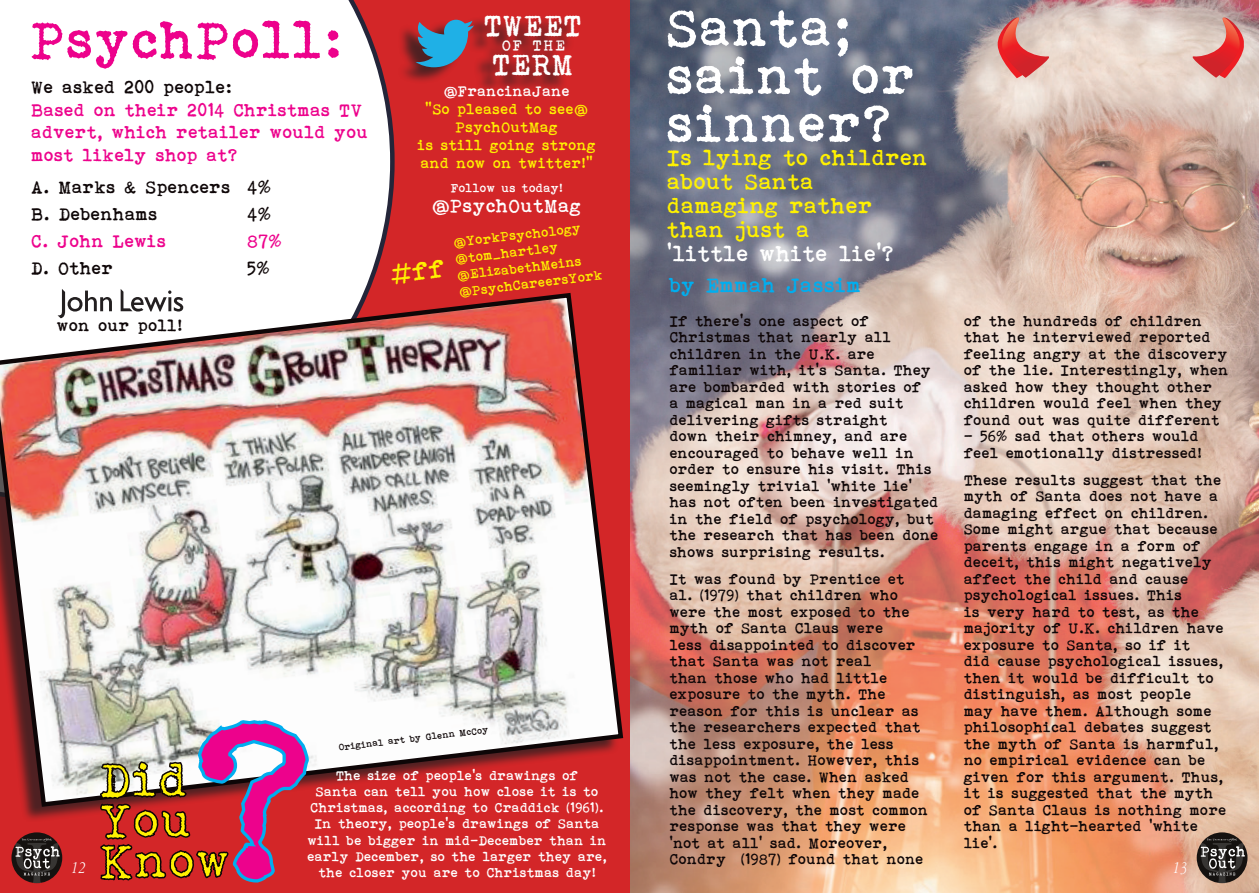
<style>
.page{position:relative;width:1259px;height:893px;background:#fff}
.page>*{position:absolute;margin:0;border:0;box-sizing:border-box;transform-origin:0 0}
.t1{font:235.35px "Bohemian typewriter";color:#ed028c}
.t2{font:54px "Bohemian typewriter";color:#fff}
.t3{font:54px "Bohemian typewriter";color:#ed028c}
.t4{font:49.5px "Bohemian typewriter";color:#fff101}
.t5{font:30px "Bohemian typewriter";color:#fff}
.t6{font:22.5px/24px "Bohemian typewriter";color:#fff101}
.t7{font:22.5px "Bohemian typewriter";color:#fff}
.t8{font:21px "Bohemian typewriter";color:#00aeef}
.t9{font:19.2px "Bohemian typewriter";color:#fff}
.t10{font:18px/22.5px "Bohemian typewriter";color:#ed028c}
.t11{font:18px "Bohemian typewriter";color:#0e0607}
.t12{font:italic 18px "Garamond 3 LT Std";color:#fff;scale:.83 1}
.t13{font:16.95px "Bohemian typewriter";color:#0e0607}
.t14{font:15px/16.5px "Bohemian typewriter";color:#0e0607}
.t15{font:15px/18px "Bohemian typewriter";color:#fff101;text-align:center}
.t16{font:15px "Bohemian typewriter";color:#fff}
.t17{font:13.5px/16.2px "Bohemian typewriter";color:#fff;text-align:center}
.t18{font:13.5px "Bohemian typewriter";color:#fff101}
.t19{font:12.3px "Bohemian typewriter";color:#fff}
.t20{font:9.3px "Bohemian typewriter";color:#0e0607}
</style>
<div class="page">
<img style="left:629px;top:0;width:630px;height:893px">
<div style="left:0;top:0;width:629px;height:893px;background:#d32628"></div>
<div style="left:0;top:0;width:394px;height:290px;background:#fff"></div>
<img style="left:0;top:290px;width:624px;height:519px">
<svg style="left:99px;top:718px;width:211px;height:165px"></svg>
<div style="left:397px;top:16px;width:179px;height:76px;background:#231f20;opacity:.75"></div>
<svg style="left:415px;top:20px;width:59px;height:47px"></svg>
<svg style="left:997px;top:18px;width:59px;height:60px;background:#dd8c86"></svg>
<svg style="left:1185px;top:18px;width:58px;height:60px;background:#dd8b86"></svg>
<svg style="left:58px;top:289px;width:54px;height:29px;background:#c6c5c5"></svg>
<svg style="left:121px;top:289px;width:62px;height:23px"></svg>
<svg style="left:1196px;top:832px;width:51px;height:51px"></svg>
<svg style="left:1200px;top:838px;width:44px;height:45px;background:#544e4a"></svg>
<svg style="left:11px;top:832px;width:51px;height:51px"></svg>
<svg style="left:15px;top:838px;width:45px;height:45px;background:#533f3e"></svg>
<svg style="left:390px;top:259px;width:4px;height:26px"></svg>
<p class="t3" style="left:32px;top:9px;width:313px">PsychPoll:</p>
<p class="t11" style="left:32px;top:77px;width:202px">We asked 200 people:</p>
<p class="t10" style="left:32px;top:98px;width:338px">Based on their 2014 Christmas TV advert, which retailer would you most likely shop at?</p>
<p class="t11" style="left:32px;top:176px;width:242px">A. Marks &amp; Spencers 4%</p>
<p class="t11" style="left:32px;top:203px;width:128px">B. Debenhams</p>
<p class="t11" style="left:248px;top:203px;width:26px">4%</p>
<p class="t10" style="left:32px;top:229px;width:136px">C. John Lewis</p>
<p class="t10" style="left:248px;top:229px;width:36px">87%</p>
<p class="t11" style="left:32px;top:257px;width:84px">D. Other</p>
<p class="t11" style="left:248px;top:257px;width:24px">5%</p>
<p class="t5" style="left:485px;top:8px;width:100px">TWEET</p>
<p class="t5" style="left:493px;top:47px;width:83px">TERM</p>
<p class="t16" style="left:502px;top:37px;width:65px">OF THE</p>
<p class="t16" style="left:444px;top:83px;width:128px">@FrancinaJane</p>
<p class="t15" style="left:426px;top:100px;width:164px">“So pleased to see@<br>PsychOutMag</p>
<p class="t15" style="left:418px;top:136px;width:180px">is still going strong</p>
<p class="t15" style="left:421px;top:154px;width:174px">and now on twitter!”</p>
<p class="t19" style="left:451px;top:181px;width:114px">Follow us today!</p>
<p class="t9" style="left:432px;top:195px;width:151px">@PsychOutMag</p>
<p class="t18" style="left:453px;top:235px;width:130px;rotate:-7deg">@YorkPsychology</p>
<p class="t18" style="left:455px;top:251px;width:105px;rotate:-7deg">@tom_hartley</p>
<p class="t18" style="left:457px;top:268px;width:127px;rotate:-7deg">@ElizabethMeins</p>
<p class="t18" style="left:459px;top:284px;width:146px;rotate:-7deg">@PsychCareersYork</p>
<p class="t2" style="left:668px;top:-3px;width:187px">Santa;</p>
<p class="t2" style="left:668px;top:45px;width:252px">saint or</p>
<p class="t2" style="left:668px;top:93px;width:228px">sinner?</p>
<p class="t6" style="left:668px;top:145px;width:262px">Is lying to children about Santa</p>
<p class="t6" style="left:668px;top:193px;width:207px">damaging rather</p>
<p class="t6" style="left:668px;top:217px;width:144px">than just a</p>
<p class="t7" style="left:668px;top:241px;width:228px">‘little white lie’?</p>
<p class="t8" style="left:670px;top:273px;width:193px">by Emmah Jassim</p>
<p class="t14" style="left:670px;top:312px;width:271px">If there’s one aspect of<br>Christmas that nearly all children in the U.K. are familiar with, it’s Santa. They are bombarded with stories of<br>a magical man in a red suit delivering gifts straight<br>down their chimney, and are encouraged to behave well in order to ensure his visit. This seemingly trivial ‘white lie’ has not often been investigated in the field of psychology, but the research that has been done shows surprising results.</p>
<p class="t14" style="left:670px;top:570px;width:260px">It was found by Prentice et al. (1979) that children who were the most exposed to the myth of Santa Claus were<br>less disappointed to discover that Santa was not real<br>than those who had little exposure to the myth. The reason for this is unclear as the researchers expected that the less exposure, the less disappointment. However, this was not the case. When asked how they felt when they made the discovery, the most common response was that they were ‘not at all’ sad. Moreover,<br>Condry (1987) found that none</p>
<p class="t14" style="left:964px;top:312px;width:266px">of the hundreds of children that he interviewed reported feeling angry at the discovery of the lie. Interestingly, when asked how they thought other children would feel when they found out was quite different</p>
<p class="t14" style="left:964px;top:428px;width:239px">– 56% sad that others would feel emotionally distressed!</p>
<p class="t14" style="left:964px;top:471px;width:264px">These results suggest that the myth of Santa does not have a damaging effect on children.<br>Some might argue that because parents engage in a form of deceit, this might negatively affect the child and cause psychological issues. This<br>is very hard to test, as the majority of U.K. children have exposure to Santa, so if it<br>did cause psychological issues, then it would be difficult to distinguish, as most people<br>may have them. Although some philosophical debates suggest the myth of Santa is harmful, no empirical evidence can be given for this argument. Thus, it is suggested that the myth of Santa Claus is nothing more than a light-hearted ‘white lie’.</p>
<p class="t13" style="left:58px;top:315px;width:127px">won our poll!</p>
<p class="t1" style="left:200px;top:665px;width:131px">?</p>
<p class="t20" style="left:338px;top:742px;width:152px;rotate:-7deg">Original art by Glenn McCoy</p>
<p class="t4" style="left:101px;top:751px;width:91px">Did</p>
<p class="t4" style="left:101px;top:792px;width:95px">You</p>
<p class="t4" style="left:101px;top:832px;width:133px">Know</p>
<p class="t17" style="left:308px;top:767px;width:301px">The size of people’s drawings of<br>Santa can tell you how close it is to Christmas, according to Craddick (1961).<br>In theory, people’s drawings of Santa will be bigger in mid-December than in early December, so the larger they are,</p>
<p class="t12" style="left:71px;top:858px;width:20px">12</p>
<p class="t12" style="left:1172px;top:858px;width:20px">13</p>
<p class="t17" style="left:319px;top:864px;width:279px">the closer you are to Christmas day!</p>
</div>
